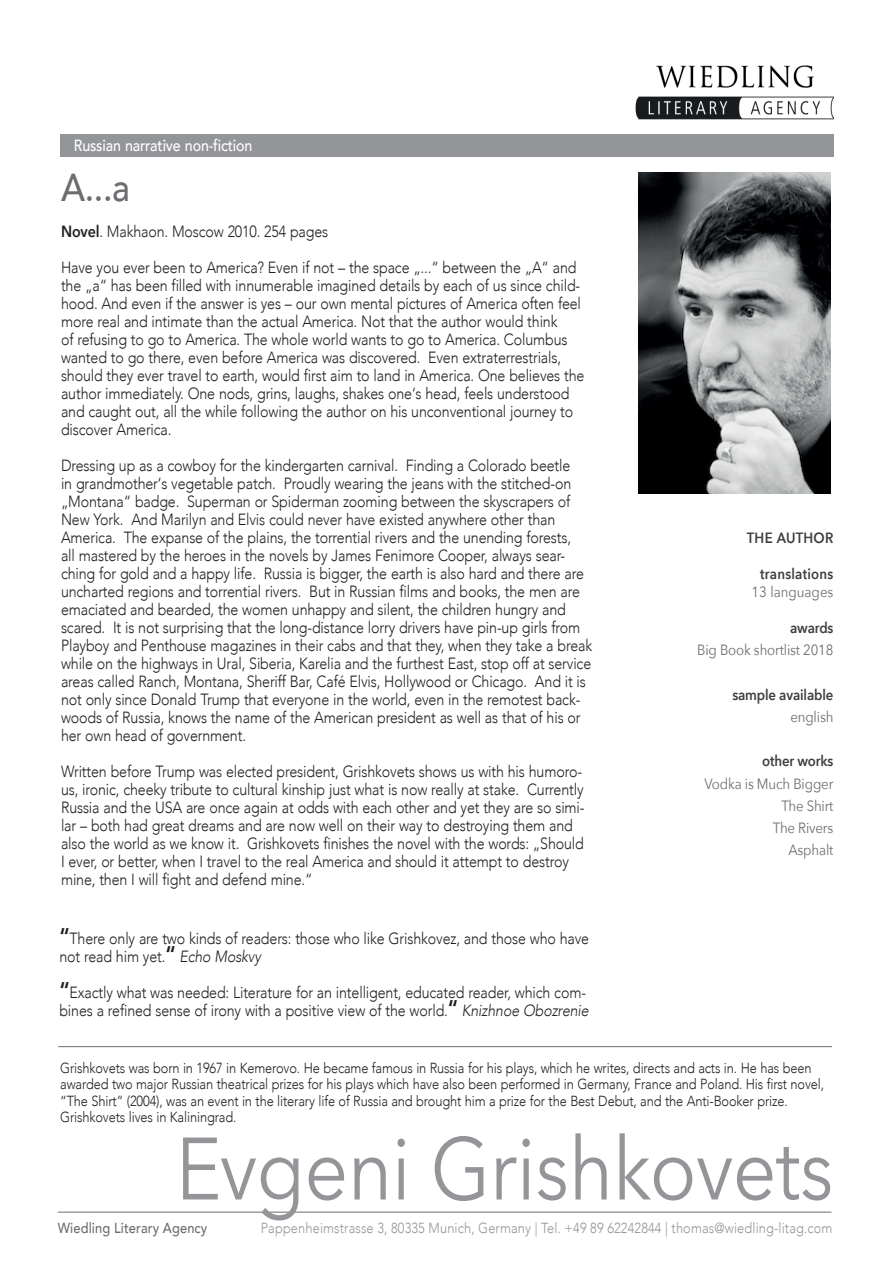
<style>
.page{position:relative;width:893px;height:1263px;background:#fff}
.page>*{position:absolute;margin:0;border:0;box-sizing:border-box;transform-origin:0 0}
.t1{font:87.45px "Avenir Next";letter-spacing:-.01em;color:#939598;scale:.88 1}
.t2{font:500 38.85px "Avenir";color:#6c6d70;scale:.88 1}
.t3{font:300 16.2px/18px "Avenir";letter-spacing:-.01em;color:#231f20;scale:.88 1}
.t4{font:500 16.2px "Avenir";letter-spacing:-.01em;color:#fff;scale:.88 1}
.t5{font:14.85px/22.2px "Avenir Next";letter-spacing:-.01em;color:#6c6d70;text-align:right;scale:.89 1}
.t6{font:600 14.85px "Avenir Next";letter-spacing:-.01em;color:#3e3e3f;scale:.89 1}
.t7{font:600 14.85px "Avenir Next";letter-spacing:.02em;color:#3e3e3f;scale:.89 1}
.t8{font:300 14.55px/16.5px "Avenir";letter-spacing:-.01em;color:#231f20;scale:.88 1}
.t9{font:300 14.55px "Avenir";letter-spacing:.01em;color:#939598;scale:.88 1}
.t10{font:500 14.55px "Avenir";letter-spacing:.01em;color:#6c6d70;scale:.88 1}
.s1{font-family:"Avenir Next";font-weight:600}
.s2{font-weight:800;font-size:22.65px}
.s3{font-style:italic}
</style>
<div class="page">
<img style="left:629px;top:65px;width:204px;height:70px">
<div style="left:60px;top:135px;width:773px;height:22px;background:#939598"></div>
<hr style="left:58px;top:1212px;width:773px;height:1px;background:#6c6d70">
<hr style="left:58px;top:1046px;width:774px;height:1px;background:#6c6d70">
<img style="left:639px;top:173px;width:191px;height:321px">
<p class="t4" style="left:74px;top:131px;width:205px">Russian narrative non-fiction</p>
<h2 class="t2" style="left:61px;top:154px;width:80px">A...a</h2>
<p class="t3" style="left:61px;top:223px;width:305px"><span class="s1">Novel</span>. Makhaon. Moscow 2010. 254 pages</p>
<p class="t3" style="left:61px;top:259px;width:596px">Have you ever been to America? Even if not – the space „...“ between the „A“ and the „a“ has been filled with innumerable imagined details by each of us since child&shy;hood. And even if the answer is yes – our own mental pictures of America often feel more real and intimate than the actual America. Not that the author would think<br>of refusing to go to America. The whole world wants to go to America. Columbus wanted to go there, even before America was discovered. Even extraterrestrials, should they ever travel to earth, would first aim to land in America. One believes the author immediately. One nods, grins, laughs, shakes one‘s head, feels understood and caught out, all the while following the author on his unconventional journey to discover America.</p>
<p class="t3" style="left:61px;top:457px;width:605px">Dressing up as a cowboy for the kindergarten carnival. Finding a Colorado beetle<br>in grandmother‘s vegetable patch. Proudly wearing the jeans with the stitched-on „Montana“ badge. Superman or Spiderman zooming between the skyscrapers of New York. And Marilyn and Elvis could never have existed anywhere other than America. The expanse of the plains, the torrential rivers and the unending forests,<br>all mastered by the heroes in the novels by James Fenimore Cooper, always sear&shy;ching for gold and a happy life. Russia is bigger, the earth is also hard and there are uncharted regions and torrential rivers. But in Russian films and books, the men are emaciated and bearded, the women unhappy and silent, the children hungry and scared. It is not surprising that the long-distance lorry drivers have pin-up girls from Playboy and Penthouse magazines in their cabs and that they, when they take a break while on the highways in Ural, Siberia, Karelia and the furthest East, stop off at service areas called Ranch, Montana, Sheriff Bar, Café Elvis, Hollywood or Chicago. And it is not only since Donald Trump that everyone in the world, even in the remotest back&shy;woods of Russia, knows the name of the American president as well as that of his or her own head of government.</p>
<p class="t3" style="left:61px;top:763px;width:596px">Written before Trump was elected president, Grishkovets shows us with his humoro&shy;us, ironic, cheeky tribute to cultural kinship just what is now really at stake. Currently Russia and the USA are once again at odds with each other and yet they are so simi&shy;lar – both had great dreams and are now well on their way to destroying them and also the world as we know it. Grishkovets finishes the novel with the words: „Should I ever, or better, when I travel to the real America and should it attempt to destroy mine, then I will fight and defend mine.“</p>
<p class="t3" style="left:59px;top:929px;width:603px"><span class="s2">“</span>There only are two kinds of readers: those who like Grishkovez, and those who have not read him yet.<span class="s2">“</span> <span class="s3">Echo Moskvy</span></p>
<p class="t3" style="left:59px;top:983px;width:603px"><span class="s2">“</span>Exactly what was needed: Literature for an intelligent, educated reader, which com&shy;bines a refined sense of irony with a positive view of the world.<span class="s2">“</span> <span class="s3">Knizhnoe Obozrenie</span></p>
<p class="t7" style="left:747px;top:525px;width:99px">THE AUTHOR</p>
<p class="t7" style="left:760px;top:561px;width:84px">translations</p>
<p class="t5" style="left:751px;top:580px;width:94px">13 languages</p>
<p class="t6" style="left:790px;top:615px;width:50px">awards</p>
<p class="t5" style="left:697px;top:638px;width:155px">Big Book shortlist 2018</p>
<p class="t6" style="left:732px;top:682px;width:115px">sample available</p>
<p class="t5" style="left:790px;top:705px;width:50px">english</p>
<p class="t6" style="left:762px;top:748px;width:81px">other works</p>
<p class="t5" style="left:704px;top:772px;width:146px">Vodka is Much Bigger<br>The Shirt<br>The Rivers<br>Asphalt</p>
<p class="t8" style="left:60px;top:1059px;width:870px">Grishkovets was born in 1967 in Kemerovo. He became famous in Russia for his plays, which he writes, directs and acts in. He has been awarded two major Russian theatrical prizes for his plays which have also been performed in Germany, France and Poland. His first novel, “The Shirt” (2004), was an event in the literary life of Russia and brought him a prize for the Best Debut, and the Anti-Booker prize.<br>Grishkovets lives in Kaliningrad.</p>
<h1 class="t1" style="left:176px;top:1095px;width:749px">Evgeni Grishkovets</h1>
<p class="t10" style="left:58px;top:1215px;width:171px">Wiedling Literary Agency</p>
<p class="t9" style="left:261px;top:1219px;width:651px">Pappenheimstrasse 3, 80335 Munich, Germany | Tel. +49 89 62242844 | thomas@wiedling-litag.com</p>
</div>
